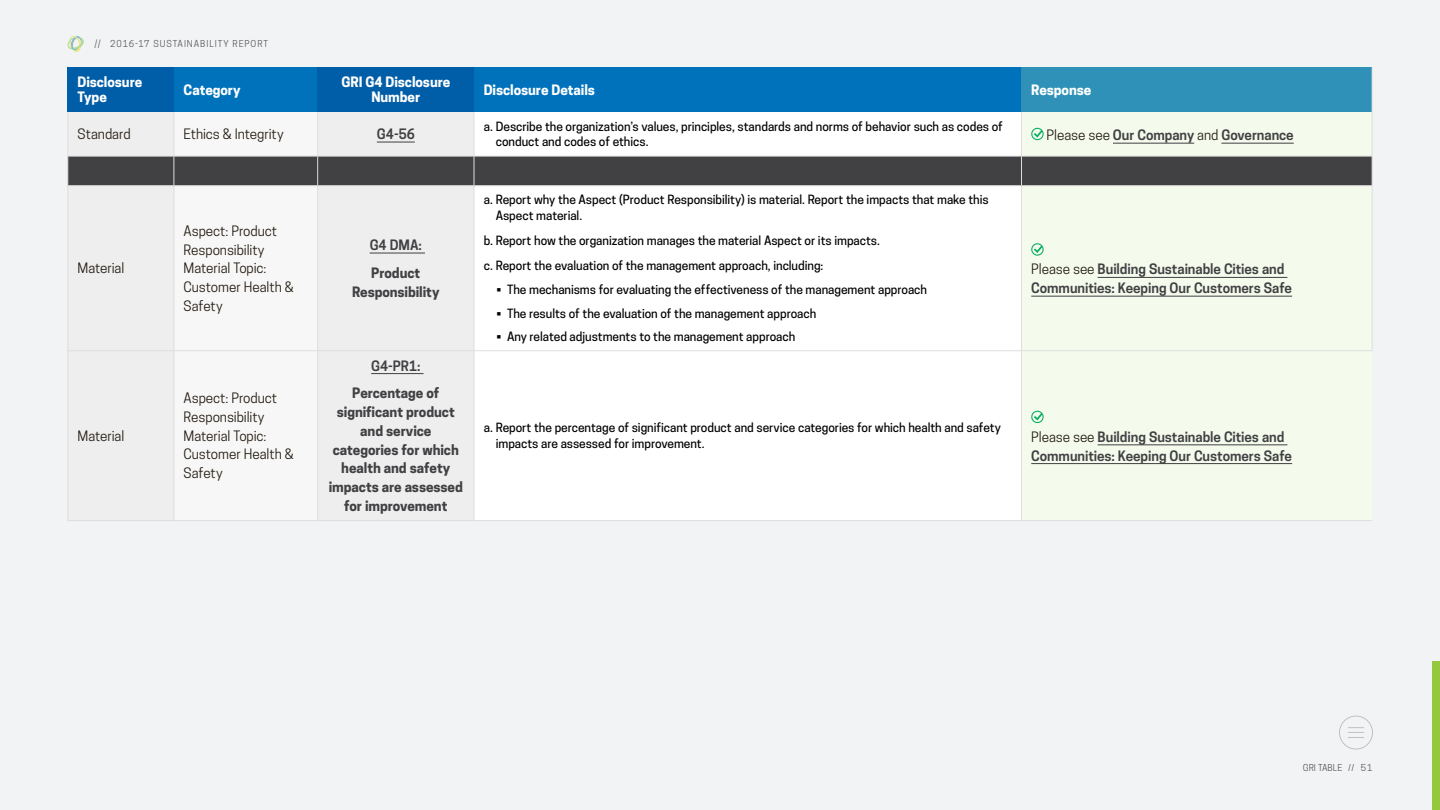
<style>
.page{position:relative;width:1440px;height:810px;background:#f2f3f4}
.page>*{position:absolute;margin:0;border:0;box-sizing:border-box;transform-origin:0 0}
.Body{font:600 13.5px/18.8px "Cooper Hewitt";letter-spacing:-.005em;color:#414042}
.Body-2{font:13.5px/18.8px "Cooper Hewitt";letter-spacing:-.005em;color:#241c12}
.Body-3{font:700 13.5px/18.8px "Cooper Hewitt";letter-spacing:-.005em;color:#414042;text-align:center}
.Body-4{font:700 13.5px/15px "Cooper Hewitt";letter-spacing:-.005em;color:#fff}
.t1{font:500 12px/15.8px "Cooper Hewitt";letter-spacing:-.005em;color:#000}
.t2{font:9px "Cooper Hewitt";letter-spacing:.095em;color:#58595b}
.s1{font-weight:400;color:#241c12}
</style>
<div class="page">
<svg style="left:67px;top:36px;width:17px;height:16px"></svg>
<div style="left:68px;top:68px;width:106px;height:44px;background:#005da7"></div>
<div style="left:174px;top:68px;width:144px;height:44px;background:#0072bc"></div>
<div style="left:318px;top:68px;width:156px;height:44px;background:#005da7"></div>
<div style="left:474px;top:68px;width:548px;height:44px;background:#0072bc"></div>
<div style="left:1022px;top:68px;width:350px;height:44px;background:#2f91b7"></div>
<svg style="left:69px;top:112px;width:405px;height:408px"></svg>
<svg style="left:175px;top:112px;width:142px;height:408px"></svg>
<div style="left:475px;top:112px;width:546px;height:408px;background:#fff"></div>
<svg style="left:1022px;top:112px;width:350px;height:353px"></svg>
<hr style="left:174px;top:112px;width:1px;height:44px;background:#dedede">
<hr style="left:317px;top:112px;width:1px;height:44px;background:#dedede">
<hr style="left:474px;top:112px;width:1px;height:44px;background:#dedede">
<hr style="left:1021px;top:112px;width:1px;height:44px;background:#dedede">
<hr style="left:174px;top:186px;width:1px;height:164px;background:#dedede">
<hr style="left:317px;top:186px;width:1px;height:164px;background:#dedede">
<hr style="left:474px;top:186px;width:1px;height:164px;background:#dedede">
<hr style="left:1021px;top:186px;width:1px;height:164px;background:#dedede">
<hr style="left:68px;top:350px;width:106px;height:1px;background:#dedede">
<hr style="left:174px;top:350px;width:144px;height:1px;background:#dedede">
<hr style="left:174px;top:351px;width:1px;height:169px;background:#dedede">
<hr style="left:318px;top:350px;width:156px;height:1px;background:#dedede">
<hr style="left:317px;top:351px;width:1px;height:169px;background:#dedede">
<hr style="left:474px;top:350px;width:548px;height:1px;background:#dedede">
<hr style="left:474px;top:351px;width:1px;height:169px;background:#dedede">
<hr style="left:1022px;top:350px;width:350px;height:1px;background:#dedede">
<hr style="left:1021px;top:351px;width:1px;height:169px;background:#dedede">
<hr style="left:68px;top:520px;width:106px;height:1px;background:#dedede">
<hr style="left:174px;top:520px;width:144px;height:1px;background:#dedede">
<hr style="left:318px;top:520px;width:156px;height:1px;background:#dedede">
<hr style="left:474px;top:520px;width:548px;height:1px;background:#dedede">
<hr style="left:1022px;top:520px;width:350px;height:1px;background:#dedede">
<hr style="left:1372px;top:112px;width:1px;height:44px;background:#dedede">
<hr style="left:1372px;top:186px;width:1px;height:164px;background:#dedede">
<hr style="left:1372px;top:68px;width:1px;height:44px;background:#dedede">
<hr style="left:68px;top:112px;width:1px;height:44px;background:#dedede">
<svg style="left:68px;top:156px;width:1305px;height:30px;background:#49484a"></svg>
<hr style="left:68px;top:186px;width:1px;height:164px;background:#dedede">
<hr style="left:68px;top:351px;width:1px;height:169px;background:#dedede">
<hr style="left:377px;top:142px;width:38px;height:1px;background:#414042">
<hr style="left:1113px;top:143px;width:81px;height:1px;background:#414042">
<hr style="left:1221px;top:143px;width:73px;height:1px;background:#414042">
<svg style="left:1031px;top:128px;width:13px;height:12px"></svg>
<hr style="left:370px;top:253px;width:55px;height:1px;background:#414042">
<hr style="left:1098px;top:277px;width:189px;height:1px;background:#414042">
<hr style="left:1031px;top:296px;width:261px;height:1px;background:#414042">
<svg style="left:1031px;top:243px;width:13px;height:13px"></svg>
<hr style="left:371px;top:373px;width:53px;height:1px;background:#414042">
<hr style="left:1098px;top:444px;width:189px;height:1px;background:#414042">
<hr style="left:1031px;top:463px;width:261px;height:1px;background:#414042">
<svg style="left:1031px;top:411px;width:13px;height:12px"></svg>
<div style="left:1432px;top:662px;width:8px;height:148px;background:#95c93d"></div>
<div style="left:1339px;top:716px;width:34px;height:33px;border:1px solid #58595b;border-radius:50%"></div>
<svg style="left:1348px;top:727px;width:16px;height:11px"></svg>
<p class="t2" style="left:94px;top:39px;width:175px">// 2016-17 SUSTAINABILITY REPORT</p>
<p class="Body-4" style="left:78px;top:75px;width:66px">Disclosure<br>Type</p>
<p class="Body-4" style="left:184px;top:82px;width:59px">Category</p>
<p class="Body-4" style="left:341px;top:75px;width:111px;text-align:center">GRI G4 Disclosure<br>Number</p>
<p class="Body-4" style="left:484px;top:82px;width:113px">Disclosure Details</p>
<p class="Body-4" style="left:1031px;top:82px;width:62px">Response</p>
<p class="Body-2" style="left:78px;top:125px;width:55px">Standard</p>
<p class="Body-2" style="left:184px;top:125px;width:102px">Ethics &amp; Integrity</p>
<p class="Body" style="left:377px;top:125px;width:40px">G4-56</p>
<p class="t1" style="left:496px;top:118px;width:509px;text-indent:-12px">a. Describe the organization’s values, principles, standards and norms of behavior such as codes of conduct and codes of ethics.</p>
<p class="Body" style="left:1047px;top:126px;width:249px"><span class="s1">Please see</span> Our Company <span class="s1">and</span> Governance</p>
<p class="Body-2" style="left:78px;top:259px;width:48px">Material</p>
<p class="Body-2" style="left:78px;top:426px;width:48px">Material</p>
<p class="Body-2" style="left:184px;top:221px;width:112px">Aspect: Product<br>Responsibility<br>Material Topic:<br>Customer Health &amp;<br>Safety</p>
<p class="Body-2" style="left:184px;top:389px;width:112px">Aspect: Product<br>Responsibility<br>Material Topic:<br>Customer Health &amp;<br>Safety</p>
<p class="Body" style="left:370px;top:236px;width:54px">G4 DMA:</p>
<p class="Body-3" style="left:352px;top:263px;width:89px">Product<br>Responsibility</p>
<p class="Body" style="left:371px;top:356px;width:51px">G4-PR1:</p>
<p class="Body-3" style="left:329px;top:384px;width:136px">Percentage of significant product and service categories for which health and safety impacts are assessed for improvement</p>
<p class="t1" style="left:496px;top:192px;width:494px;text-indent:-12px">a. Report why the Aspect (Product Responsibility) is material. Report the impacts that make this<br>Aspect material.</p>
<p class="t1" style="left:484px;top:233px;width:398px">b. Report how the organization manages the material Aspect or its impacts.</p>
<p class="t1" style="left:484px;top:257px;width:341px">c. Report the evaluation of the management approach, including:</p>
<p class="t1" style="left:496px;top:282px;width:432px">• The mechanisms for evaluating the effectiveness of the management approach</p>
<p class="t1" style="left:496px;top:305px;width:321px">• The results of the evaluation of the management approach</p>
<p class="t1" style="left:496px;top:329px;width:300px">• Any related adjustments to the management approach</p>
<p class="Body" style="left:1031px;top:260px;width:262px"><span class="s1">Please see</span> Building Sustainable Cities and<br>Communities: Keeping Our Customers Safe</p>
<p class="t1" style="left:496px;top:420px;width:507px;text-indent:-12px">a. Report the percentage of significant product and service categories for which health and safety impacts are assessed for improvement.</p>
<p class="Body" style="left:1031px;top:427px;width:262px"><span class="s1">Please see</span> Building Sustainable Cities and<br>Communities: Keeping Our Customers Safe</p>
<p class="t2" style="left:1303px;top:762px;width:26px">GRI Table</p>
<p class="t2" style="left:1348px;top:762px;width:26px">// 51</p>
</div>
